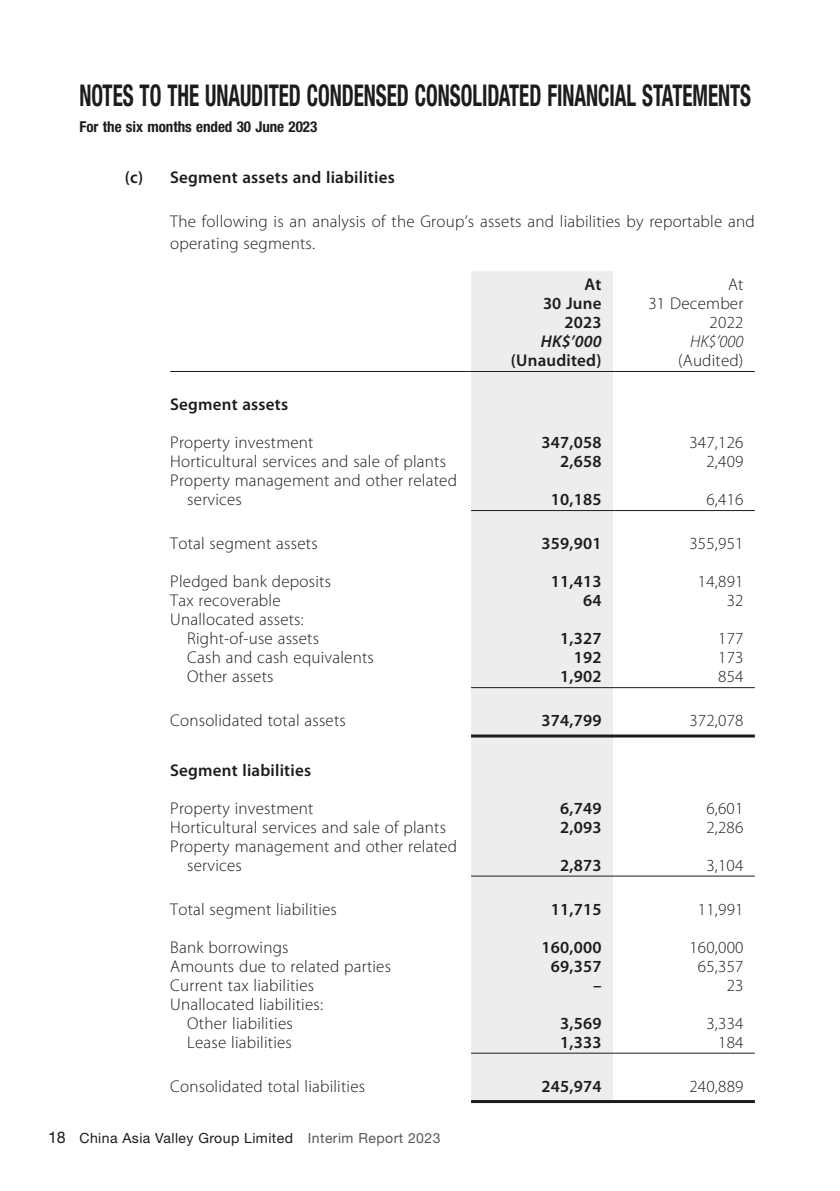
<style>
.page{position:relative;width:840px;height:1191px;background:#fff}
.page>*{position:absolute;margin:0;border:0;box-sizing:border-box;transform-origin:0 0}
.t1{font:700 condensed 30px "Helvetica Neue LT Std";color:#1c1c1b;scale:.7 1}
.t2{font:300 17px/19px "Myriad Pro";letter-spacing:.015em;color:#1c1c1b}
.t3{font:600 17px/19px "Myriad Pro";letter-spacing:.01em;color:#1c1c1b;text-align:right}
.t4{font:italic 600 17px "Myriad Pro";color:#1c1c1b}
.t5{font:italic 300 17px "Myriad Pro";color:#1c1c1b}
.t6{font:700 condensed 15px "Helvetica Neue LT Std";color:#1c1c1b}
.t7{font:14px "Helvetica Neue LT Std";letter-spacing:.03em;color:#1c1c1b}
.s1{font-size:16px}
.s2{color:#575756}
</style>
<div class="page">
<div style="left:471px;top:271px;width:141px;height:829px;background:#ededed"></div>
<hr style="left:170px;top:371px;width:301px;height:1px;background:#1c1c1b">
<hr style="left:471px;top:371px;width:141px;height:1px;background:#1c1c1b">
<hr style="left:612px;top:371px;width:142px;height:1px;background:#1c1c1b">
<hr style="left:471px;top:510px;width:141px;height:1px;background:#1c1c1b">
<hr style="left:612px;top:510px;width:142px;height:1px;background:#1c1c1b">
<hr style="left:471px;top:687px;width:141px;height:1px;background:#1c1c1b">
<hr style="left:612px;top:687px;width:142px;height:1px;background:#1c1c1b">
<hr style="left:471px;top:734px;width:141px;height:3px;background:#1c1c1b">
<hr style="left:612px;top:734px;width:142px;height:3px;background:#1c1c1b">
<hr style="left:471px;top:875px;width:141px;height:1px;background:#1c1c1b">
<hr style="left:612px;top:875px;width:142px;height:1px;background:#1c1c1b">
<hr style="left:471px;top:1052px;width:141px;height:1px;background:#1c1c1b">
<hr style="left:612px;top:1052px;width:142px;height:1px;background:#1c1c1b">
<hr style="left:471px;top:1100px;width:141px;height:3px;background:#1c1c1b">
<hr style="left:612px;top:1100px;width:142px;height:3px;background:#1c1c1b">
<h1 class="t1" style="left:79px;top:77px;width:960px">NOTES TO THE UNAUDITED CONDENSED CONSOLIDATED FINANCIAL STATEMENTS</h1>
<p class="t6" style="left:79px;top:118px;width:239px">For the six months ended 30 June 2023</p>
<p class="t3" style="left:125px;top:168px;width:271px">(c) Segment assets and liabilities</p>
<p class="t2" style="left:170px;top:210px;width:585px;line-height:22px">The following is an analysis of the Group’s assets and liabilities by reportable and operating segments.</p>
<p class="t3" style="left:542px;top:275px;width:60px">At<br>30 June<br>2023</p>
<p class="t2" style="left:648px;top:275px;width:96px;text-align:right">At<br>31 December<br>2022</p>
<p class="t4" style="left:540px;top:332px;width:62px">HK$’000</p>
<p class="t5" style="left:689px;top:332px;width:55px">HK$’000</p>
<p class="t3" style="left:510px;top:351px;width:92px">(Unaudited)</p>
<p class="t2" style="left:677px;top:351px;width:67px">(Audited)</p>
<p class="t3" style="left:170px;top:395px;width:119px">Segment assets</p>
<p class="t2" style="left:170px;top:433px;width:145px">Property investment</p>
<p class="t3" style="left:541px;top:433px;width:61px">347,058</p>
<p class="t2" style="left:689px;top:433px;width:56px">347,126</p>
<p class="t2" style="left:170px;top:452px;width:277px">Horticultural services and sale of plants</p>
<p class="t3" style="left:560px;top:452px;width:43px">2,658</p>
<p class="t2" style="left:706px;top:452px;width:39px">2,409</p>
<p class="t2" style="left:187px;top:471px;width:271px;text-indent:-17px">Property management and other related services</p>
<p class="t3" style="left:550px;top:490px;width:52px">10,185</p>
<p class="t2" style="left:706px;top:490px;width:39px">6,416</p>
<p class="t2" style="left:170px;top:534px;width:149px">Total segment assets</p>
<p class="t3" style="left:541px;top:534px;width:61px">359,901</p>
<p class="t2" style="left:689px;top:534px;width:56px">355,951</p>
<p class="t2" style="left:170px;top:572px;width:162px">Pledged bank deposits</p>
<p class="t3" style="left:550px;top:572px;width:52px">11,413</p>
<p class="t2" style="left:697px;top:572px;width:47px">14,891</p>
<p class="t2" style="left:170px;top:591px;width:112px">Tax recoverable</p>
<p class="t3" style="left:583px;top:591px;width:20px">64</p>
<p class="t2" style="left:726px;top:591px;width:18px">32</p>
<p class="t2" style="left:187px;top:610px;width:133px;text-indent:-17px">Unallocated assets:<br>Right-of-use assets</p>
<p class="t3" style="left:560px;top:629px;width:43px">1,327</p>
<p class="t2" style="left:717px;top:629px;width:27px">177</p>
<p class="t2" style="left:187px;top:648px;width:188px">Cash and cash equivalents</p>
<p class="t3" style="left:573px;top:648px;width:29px">192</p>
<p class="t2" style="left:717px;top:648px;width:27px">173</p>
<p class="t2" style="left:187px;top:667px;width:88px">Other assets</p>
<p class="t3" style="left:560px;top:667px;width:43px">1,902</p>
<p class="t2" style="left:717px;top:667px;width:27px">854</p>
<p class="t2" style="left:170px;top:711px;width:177px">Consolidated total assets</p>
<p class="t3" style="left:541px;top:711px;width:61px">374,799</p>
<p class="t2" style="left:689px;top:711px;width:56px">372,078</p>
<p class="t3" style="left:170px;top:760px;width:142px">Segment liabilities</p>
<p class="t2" style="left:170px;top:798px;width:145px">Property investment</p>
<p class="t3" style="left:560px;top:798px;width:43px">6,749</p>
<p class="t2" style="left:706px;top:798px;width:39px">6,601</p>
<p class="t2" style="left:170px;top:817px;width:277px">Horticultural services and sale of plants</p>
<p class="t3" style="left:560px;top:817px;width:43px">2,093</p>
<p class="t2" style="left:706px;top:817px;width:39px">2,286</p>
<p class="t2" style="left:187px;top:836px;width:271px;text-indent:-17px">Property management and other related services</p>
<p class="t3" style="left:560px;top:855px;width:43px">2,873</p>
<p class="t2" style="left:706px;top:855px;width:39px">3,104</p>
<p class="t2" style="left:170px;top:899px;width:168px">Total segment liabilities</p>
<p class="t3" style="left:550px;top:899px;width:52px">11,715</p>
<p class="t2" style="left:697px;top:899px;width:47px">11,991</p>
<p class="t2" style="left:170px;top:937px;width:120px">Bank borrowings</p>
<p class="t3" style="left:541px;top:937px;width:61px">160,000</p>
<p class="t2" style="left:689px;top:937px;width:56px">160,000</p>
<p class="t2" style="left:170px;top:956px;width:222px">Amounts due to related parties</p>
<p class="t3" style="left:550px;top:956px;width:52px">69,357</p>
<p class="t2" style="left:697px;top:956px;width:47px">65,357</p>
<p class="t2" style="left:170px;top:975px;width:145px">Current tax liabilities</p>
<p class="t3" style="left:592px;top:975px;width:10px">–</p>
<p class="t2" style="left:726px;top:975px;width:18px">23</p>
<p class="t2" style="left:187px;top:994px;width:137px;text-indent:-17px">Unallocated liabilities:<br>Other liabilities</p>
<p class="t3" style="left:560px;top:1013px;width:43px">3,569</p>
<p class="t2" style="left:706px;top:1013px;width:39px">3,334</p>
<p class="t2" style="left:187px;top:1032px;width:106px">Lease liabilities</p>
<p class="t3" style="left:560px;top:1032px;width:43px">1,333</p>
<p class="t2" style="left:717px;top:1032px;width:27px">184</p>
<p class="t2" style="left:170px;top:1076px;width:196px">Consolidated total liabilities</p>
<p class="t3" style="left:541px;top:1076px;width:61px">245,974</p>
<p class="t2" style="left:689px;top:1076px;width:56px">240,889</p>
<p class="t7" style="left:48px;top:1129px;width:394px"><span class="s1">18</span> China Asia Valley Group Limited <span class="s2">Interim Report 2023</span></p>
</div>
